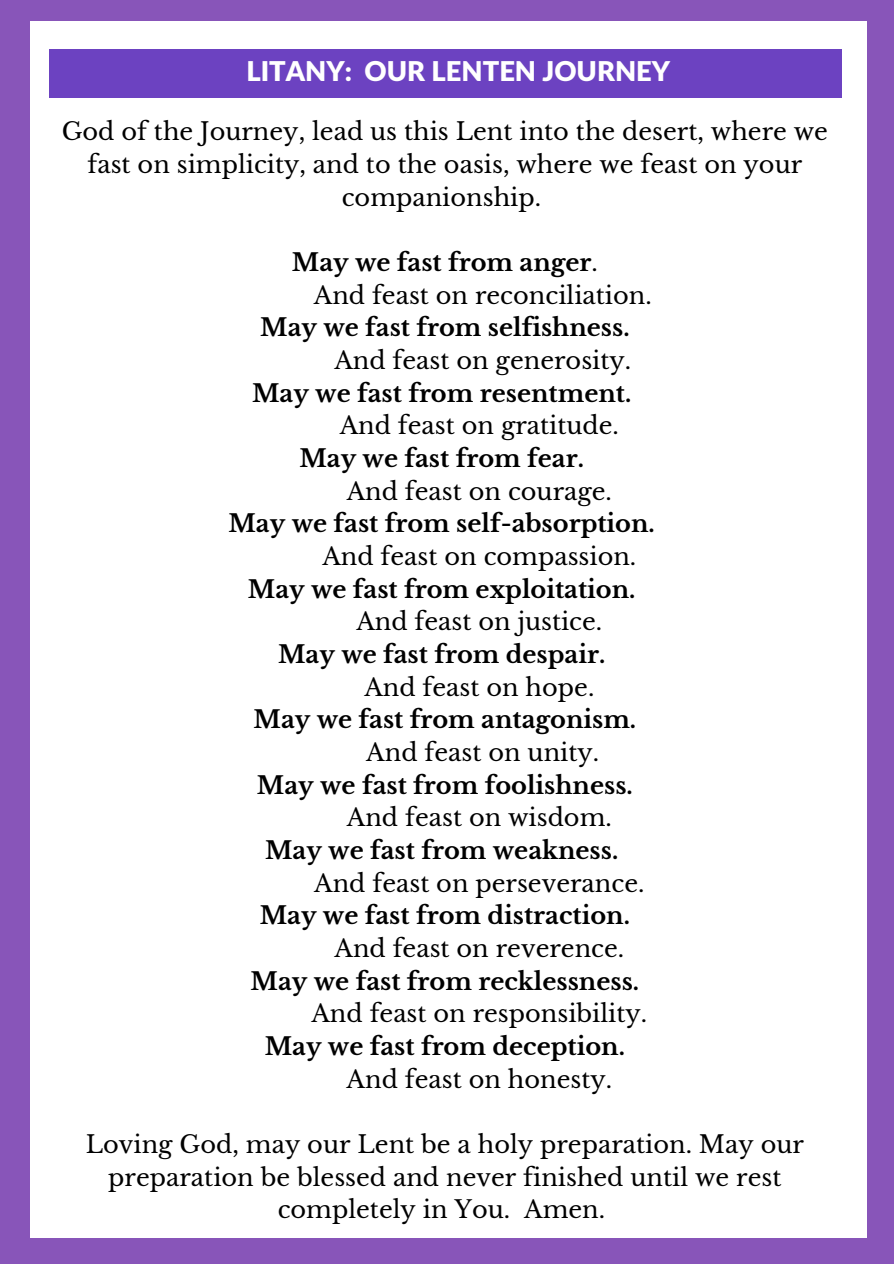
<style>
.page{position:relative;width:894px;height:1264px;background:#fff}
.page>*{position:absolute;margin:0;border:0;box-sizing:border-box;transform-origin:0 0}
.t1{font:900 27.3px "Lato Latin";color:#fff}
.t2{font:24px/32.7px "Libre Baskerville";color:#000;text-align:center}
.t3{font:700 24px "Libre Baskerville";color:#000}
.s1{font-weight:400}
</style>
<div class="page">
<div style="left:0;top:0;width:893px;height:1263px;background:#8855b9"></div>
<div style="left:30px;top:22px;width:835px;height:1215px;background:#fff"></div>
<div style="left:49px;top:50px;width:791px;height:47px;background:#6c42c1"></div>
<p class="t1" style="left:246px;top:59px;width:425px">LITANY: OUR LENTEN JOURNEY</p>
<p class="t2" style="left:62px;top:115px;width:767px">God of the Journey, lead us this Lent into the desert, where we fast on simplicity, and to the oasis, where we feast on your companionship.</p>
<p class="t3" style="left:292px;top:248px;width:307px">May we fast from anger<span class="s1">.</span></p>
<p class="t2" style="left:314px;top:279px;width:339px">And feast on reconciliation.</p>
<p class="t3" style="left:260px;top:313px;width:371px">May we fast from selfishness.</p>
<p class="t2" style="left:334px;top:344px;width:298px">And feast on generosity.</p>
<p class="t3" style="left:252px;top:378px;width:380px">May we fast from resentment.</p>
<p class="t2" style="left:339px;top:409px;width:281px">And feast on gratitude.</p>
<p class="t3" style="left:299px;top:443px;width:286px">May we fast from fear.</p>
<p class="t2" style="left:346px;top:475px;width:267px">And feast on courage.</p>
<p class="t3" style="left:228px;top:509px;width:428px">May we fast from self-absorption.</p>
<p class="t2" style="left:322px;top:540px;width:315px">And feast on compassion.</p>
<p class="t3" style="left:248px;top:574px;width:389px">May we fast from exploitation.</p>
<p class="t2" style="left:356px;top:605px;width:247px">And feast on justice.</p>
<p class="t3" style="left:278px;top:639px;width:328px">May we fast from despair.</p>
<p class="t2" style="left:364px;top:671px;width:231px">And feast on hope.</p>
<p class="t3" style="left:253px;top:705px;width:384px">May we fast from antagonism.</p>
<p class="t2" style="left:366px;top:736px;width:234px">And feast on unity.</p>
<p class="t3" style="left:257px;top:770px;width:377px">May we fast from foolishness.</p>
<p class="t2" style="left:347px;top:801px;width:266px">And feast on wisdom.</p>
<p class="t3" style="left:265px;top:835px;width:354px">May we fast from weakness.</p>
<p class="t2" style="left:314px;top:866px;width:332px">And feast on perseverance.</p>
<p class="t3" style="left:260px;top:901px;width:371px">May we fast from distraction.</p>
<p class="t2" style="left:334px;top:932px;width:291px">And feast on reverence.</p>
<p class="t3" style="left:250px;top:966px;width:390px">May we fast from recklessness.</p>
<p class="t2" style="left:311px;top:997px;width:337px">And feast on responsibility.</p>
<p class="t3" style="left:264px;top:1031px;width:362px">May we fast from deception.</p>
<p class="t2" style="left:346px;top:1062px;width:267px">And feast on honesty.</p>
<p class="t2" style="left:86px;top:1128px;width:719px">Loving God, may our Lent be a holy preparation. May our preparation be blessed and never finished until we rest completely in You. Amen.</p>
</div>
